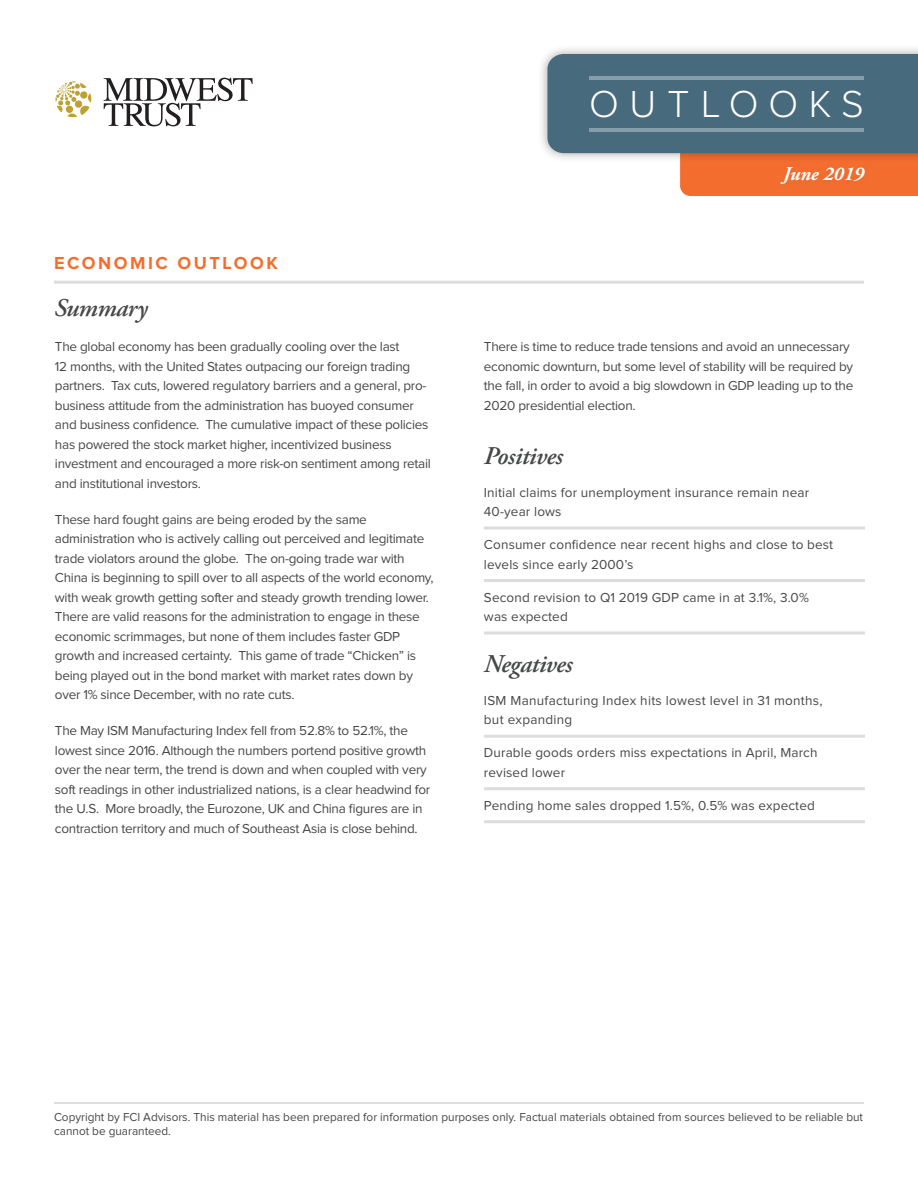
<style>
.page{position:relative;width:918px;height:1188px;background:#fff}
.page>*{position:absolute;margin:0;border:0;box-sizing:border-box;transform-origin:0 0}
.t1{font:300 39px "Proxima Nova";letter-spacing:.27em;color:#fff}
.palatino-main{font:italic 600 25.5px "Adobe Garamond Pro";letter-spacing:-.02em;color:#464747}
.t2{font:italic 700 19.5px "Adobe Garamond Pro";color:#fff}
.t3{font:700 18px "Proxima Nova";letter-spacing:.14em;color:#f36e2e}
.palatino-main-2{font:13.5px/19.5px "Proxima Nova";letter-spacing:-.02em;color:#464747}
.bullets-square{font:13.5px/19.5px "Proxima Nova";letter-spacing:.01em;color:#464747}
.t4{font:12px/14.4px "Proxima Nova";color:#464747}
</style>
<div class="page">
<div style="left:538px;top:44px;width:380px;height:119px;background:#231f20;opacity:.38"></div>
<svg style="left:547px;top:54px;width:371px;height:142px;background:#777c7f"></svg>
<hr style="left:590px;top:76px;width:274px;height:4px;background:#879eaa">
<hr style="left:590px;top:128px;width:274px;height:4px;background:#879eaa">
<div style="left:776px;top:163px;width:94px;height:27px;background:#f16d2d"></div>
<hr style="left:484px;top:527px;width:381px;height:3px;background:#dedcdc">
<hr style="left:484px;top:579px;width:381px;height:3px;background:#dedcdc">
<hr style="left:484px;top:632px;width:381px;height:3px;background:#dedcdc">
<hr style="left:484px;top:735px;width:381px;height:3px;background:#dedcdc">
<hr style="left:484px;top:787px;width:381px;height:3px;background:#dedcdc">
<hr style="left:484px;top:820px;width:381px;height:3px;background:#dedcdc">
<hr style="left:54px;top:281px;width:810px;height:3px;background:#dedcdc">
<hr style="left:54px;top:1102px;width:810px;height:2px;background:#dedcdc">
<svg style="left:55px;top:81px;width:36px;height:36px"></svg>
<svg style="left:104px;top:78px;width:149px;height:48px"></svg>
<h1 class="t1" style="left:589px;top:86px;width:276px">OUTLOOKS</h1>
<p class="t3" style="left:54px;top:254px;width:225px">ECONOMIC OUTLOOK</p>
<p class="palatino-main" style="left:54px;top:293px;width:95px">Summary</p>
<p class="palatino-main-2" style="left:55px;top:338px;width:377px">The global economy has been gradually cooling over the last<br>12 months, with the United States outpacing our foreign trading partners. Tax cuts, lowered regulatory barriers and a general, pro&shy;business attitude from the administration has buoyed consumer and business confidence. The cumulative impact of these policies has powered the stock market higher, incentivized business investment and encouraged a more risk-on sentiment among retail and institutional investors.</p>
<p class="palatino-main-2" style="left:55px;top:510px;width:380px">These hard fought gains are being eroded by the same administration who is actively calling out perceived and legitimate trade violators around the globe. The on-going trade war with China is beginning to spill over to all aspects of the world economy, with weak growth getting softer and steady growth trending lower.<br>There are valid reasons for the administration to engage in these economic scrimmages, but none of them includes faster GDP growth and increased certainty. This game of trade “Chicken” is being played out in the bond market with market rates down by over 1% since December, with no rate cuts.</p>
<p class="palatino-main-2" style="left:55px;top:722px;width:377px">The May ISM Manufacturing Index fell from 52.8% to 52.1%, the lowest since 2016. Although the numbers portend positive growth over the near term, the trend is down and when coupled with very soft readings in other industrialized nations, is a clear headwind for the U.S. More broadly, the Eurozone, UK and China figures are in contraction territory and much of Southeast Asia is close behind.</p>
<h3 class="t2" style="left:783px;top:162px;width:82px">June 2019</h3>
<p class="palatino-main-2" style="left:484px;top:338px;width:371px">There is time to reduce trade tensions and avoid an unnecessary economic downturn, but some level of stability will be required by the fall, in order to avoid a big slowdown in GDP leading up to the 2020 presidential election.</p>
<p class="palatino-main" style="left:484px;top:441px;width:80px">Positives</p>
<p class="bullets-square" style="left:484px;top:483px;width:327px">Initial claims for unemployment insurance remain near<br>40-year lows</p>
<p class="bullets-square" style="left:484px;top:535px;width:351px">Consumer confidence near recent highs and close to best levels since early 2000’s</p>
<p class="bullets-square" style="left:484px;top:588px;width:326px">Second revision to Q1 2019 GDP came in at 3.1%, 3.0% was expected</p>
<p class="palatino-main" style="left:484px;top:649px;width:90px">Negatives</p>
<p class="bullets-square" style="left:484px;top:691px;width:340px">ISM Manufacturing Index hits lowest level in 31 months, but expanding</p>
<p class="bullets-square" style="left:484px;top:744px;width:335px">Durable goods orders miss expectations in April, March revised lower</p>
<p class="bullets-square" style="left:484px;top:796px;width:332px">Pending home sales dropped 1.5%, 0.5% was expected</p>
<p class="t4" style="left:54px;top:1110px;width:811px">Copyright by FCI Advisors. This material has been prepared for information purposes only. Factual materials obtained from sources believed to be reliable but cannot be guaranteed.</p>
</div>
